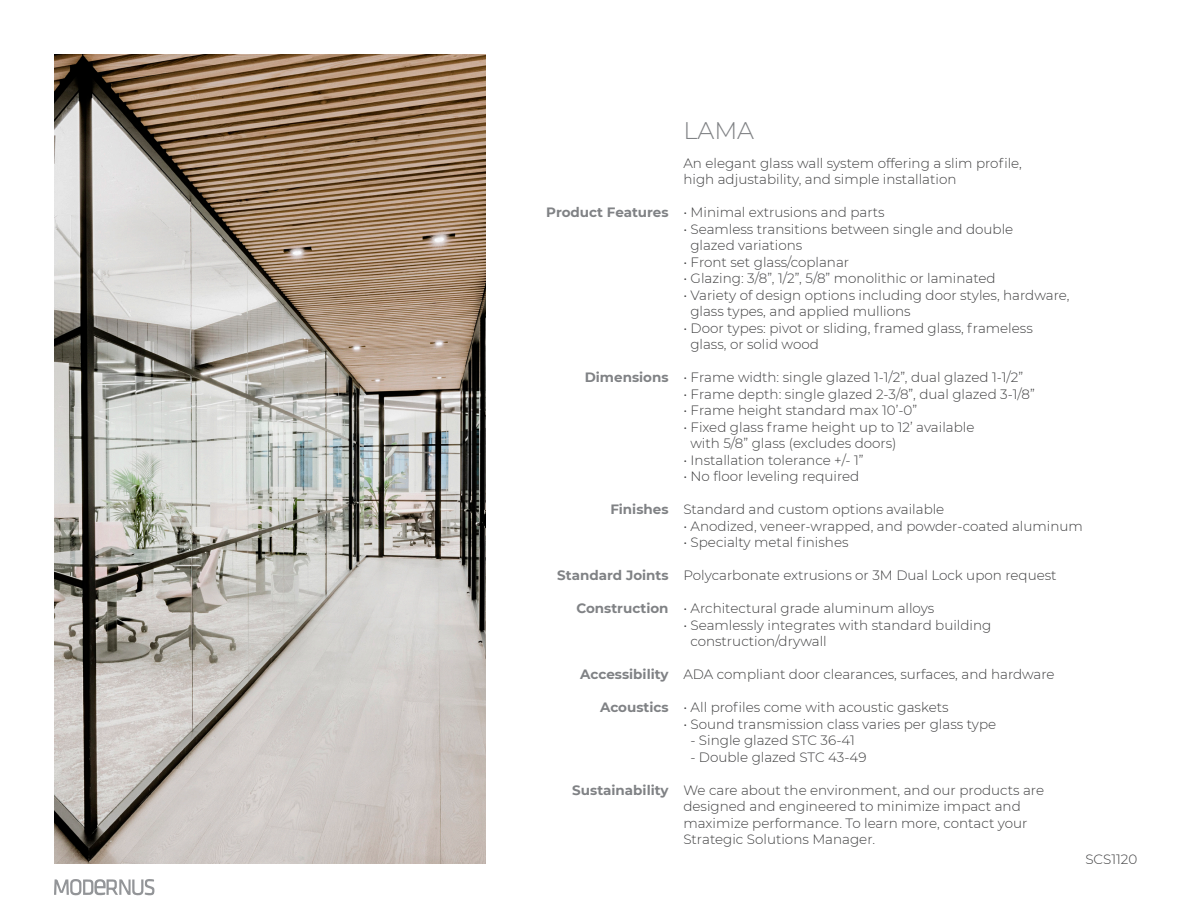
<style>
.page{position:relative;width:1188px;height:918px;background:#fff}
.page>*{position:absolute;margin:0;border:0;box-sizing:border-box;transform-origin:0 0}
.t1{font:300 24px "Montserrat";color:#808285}
.Body{font:300 13.5px/16.5px "Montserrat";color:#3e3e3f}
.t2{font:700 13.5px "Montserrat";color:#808285}
</style>
<div class="page">
<img style="left:54px;top:54px;width:432px;height:810px">
<svg style="left:54px;top:879px;width:100px;height:16px"></svg>
<h3 class="t2" style="left:546px;top:202px;width:124px">Product Features</h3>
<h3 class="t2" style="left:585px;top:367px;width:85px">Dimensions</h3>
<h3 class="t2" style="left:610px;top:499px;width:60px">Finishes</h3>
<h3 class="t2" style="left:557px;top:565px;width:113px">Standard Joints</h3>
<h3 class="t2" style="left:576px;top:598px;width:94px">Construction</h3>
<h3 class="t2" style="left:580px;top:664px;width:90px">Accessibility</h3>
<h3 class="t2" style="left:600px;top:697px;width:70px">Acoustics</h3>
<h3 class="t2" style="left:572px;top:780px;width:98px">Sustainability</h3>
<h2 class="t1" style="left:683px;top:115px;width:72px">LAMA</h2>
<p class="Body" style="left:683px;top:154px;width:340px">An elegant glass wall system offering a slim profile,</p>
<p class="Body" style="left:683px;top:171px;width:275px">high adjustability, and simple installation</p>
<p class="Body" style="left:683px;top:204px;width:203px">• Minimal extrusions and parts</p>
<p class="Body" style="left:683px;top:220px;width:331px">• Seamless transitions between single and double</p>
<p class="Body" style="left:690px;top:237px;width:114px">glazed variations</p>
<p class="Body" style="left:683px;top:253px;width:167px">• Front set glass/coplanar</p>
<p class="Body" style="left:683px;top:270px;width:314px">• Glazing: 3/8”, 1/2”, 5/8” monolithic or laminated</p>
<p class="Body" style="left:690px;top:286px;width:381px;text-indent:-7px">• Variety of design options including door styles, hardware, glass types, and applied mullions</p>
<p class="Body" style="left:690px;top:319px;width:344px;text-indent:-7px">• Door types: pivot or sliding, framed glass, frameless glass, or solid wood</p>
<p class="Body" style="left:683px;top:369px;width:341px">• Frame width: single glazed 1-1/2”, dual glazed 1-1/2”</p>
<p class="Body" style="left:683px;top:385px;width:353px">• Frame depth: single glazed 2-3/8”, dual glazed 3-1/8”</p>
<p class="Body" style="left:683px;top:402px;width:235px">• Frame height standard max 10’-0”</p>
<p class="Body" style="left:683px;top:418px;width:293px">• Fixed glass frame height up to 12’ available</p>
<p class="Body" style="left:690px;top:435px;width:208px">with 5/8” glass (excludes doors)</p>
<p class="Body" style="left:683px;top:451px;width:182px">• Installation tolerance +/- 1”</p>
<p class="Body" style="left:683px;top:468px;width:177px">• No floor leveling required</p>
<p class="Body" style="left:683px;top:501px;width:262px">Standard and custom options available</p>
<p class="Body" style="left:683px;top:517px;width:401px">• Anodized, veneer-wrapped, and powder-coated aluminum</p>
<p class="Body" style="left:683px;top:534px;width:167px">• Specialty metal finishes</p>
<p class="Body" style="left:683px;top:567px;width:375px">Polycarbonate extrusions or 3M Dual Lock upon request</p>
<p class="Body" style="left:683px;top:600px;width:252px">• Architectural grade aluminum alloys</p>
<p class="Body" style="left:683px;top:616px;width:310px">• Seamlessly integrates with standard building</p>
<p class="Body" style="left:690px;top:633px;width:138px">construction/drywall</p>
<p class="Body" style="left:683px;top:666px;width:373px">ADA compliant door clearances, surfaces, and hardware</p>
<p class="Body" style="left:683px;top:699px;width:267px">• All profiles come with acoustic gaskets</p>
<p class="Body" style="left:683px;top:715px;width:314px">• Sound transmission class varies per glass type</p>
<p class="Body" style="left:690px;top:732px;width:166px">- Single glazed STC 36-41</p>
<p class="Body" style="left:690px;top:748px;width:178px">- Double glazed STC 43-49</p>
<p class="Body" style="left:683px;top:781px;width:362px">We care about the environment, and our products are</p>
<p class="Body" style="left:683px;top:798px;width:339px">designed and engineered to minimize impact and</p>
<p class="Body" style="left:683px;top:814px;width:346px">maximize performance. To learn more, contact your</p>
<p class="Body" style="left:683px;top:831px;width:193px">Strategic Solutions Manager.</p>
<p class="Body" style="left:1085px;top:851px;width:53px">SCS1120</p>
</div>
